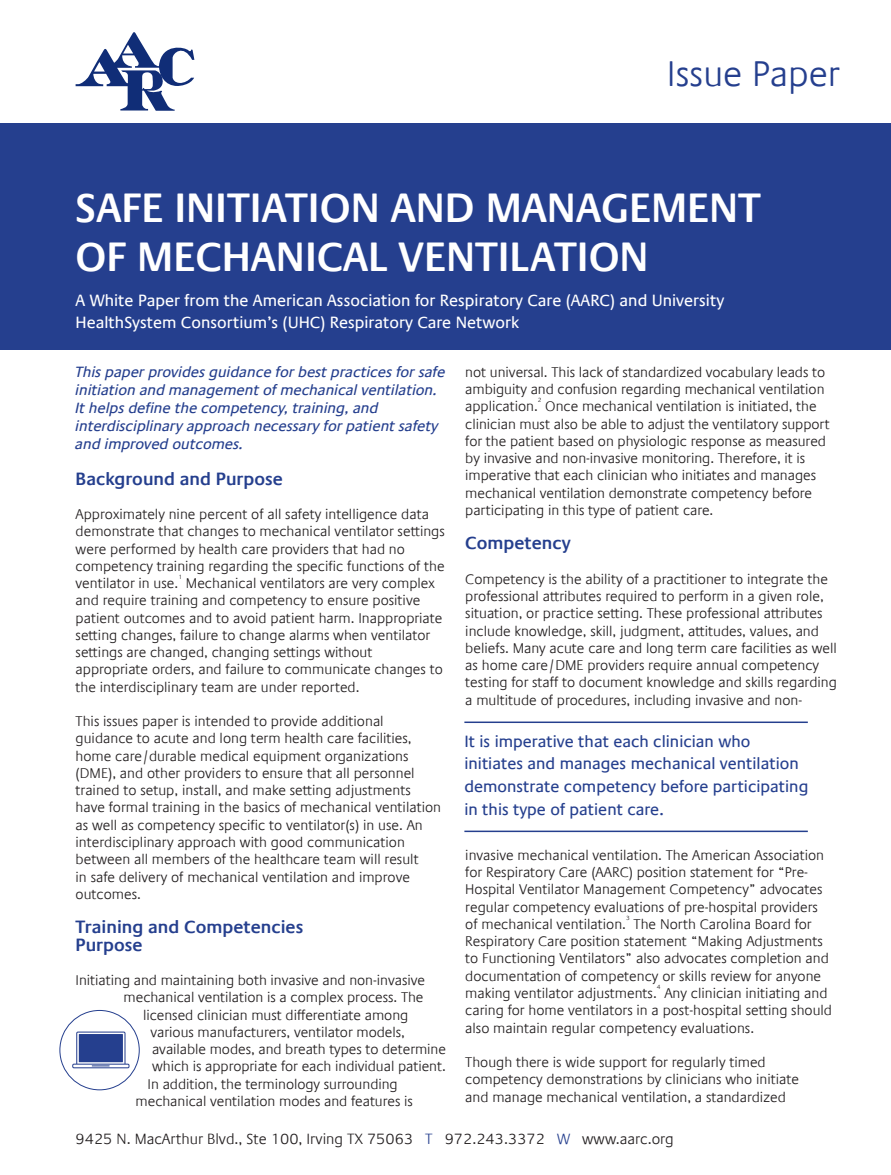
<style>
.page{position:relative;width:891px;height:1175px;background:#fff}
.page>*{position:absolute;margin:0;border:0;box-sizing:border-box;transform-origin:0 0}
.t1{font:600 41.4px/49.7px "Praxis Com";color:#fff}
.t2{font:300 36px "Praxis Com";color:#253f8e}
.List_Paragraph{font:600 18px "Praxis Com";color:#253f8e}
.List_Paragraph-2{font:16.5px/22.5px "Praxis Com";color:#253f8e}
.t3{font:16.5px/22.5px "Praxis Com";color:#fff}
.t4{font:italic 15px/18px "Praxis Com";color:#253f8e}
.t5{font:300 15px "Praxis Com";color:#231f20}
.List_Paragraph-3{font:300 14.25px/17.2px "Praxis Com";color:#231f20}
.List_Paragraph-4{font:300 6.15px "Praxis Com";color:#231f20}
.s1{color:#253f8e}
</style>
<div class="page">
<div style="left:0;top:123px;width:891px;height:227px;background:#253f8e"></div>
<svg style="left:76px;top:32px;width:118px;height:79px"></svg>
<div style="left:59px;top:1010px;width:81px;height:80px;border:1px solid #253f8e;border-radius:50%"></div>
<svg style="left:72px;top:1031px;width:58px;height:37px"></svg>
<hr style="left:464px;top:830px;width:344px;height:2px;background:#253f8e">
<hr style="left:464px;top:721px;width:344px;height:2px;background:#253f8e">
<p class="t2" style="left:667px;top:53px;width:174px">Issue Paper</p>
<p class="t1" style="left:76px;top:183px;width:687px">SAFE INITIATION AND MANAGEMENT<br>OF MECHANICAL VENTILATION</p>
<p class="t3" style="left:76px;top:289px;width:650px">A White Paper from the American Association for Respiratory Care (AARC) and University<br>HealthSystem Consortium’s (UHC) Respiratory Care Network</p>
<p class="t4" style="left:76px;top:363px;width:372px">This paper provides guidance for best practices for safe initiation and management of mechanical ventilation.<br>It helps define the competency, training, and interdisciplinary approach necessary for patient safety and improved outcomes.</p>
<p class="List_Paragraph" style="left:76px;top:468px;width:209px">Background and Purpose</p>
<p class="List_Paragraph-3" style="left:76px;top:506px;width:371px">Approximately nine percent of all safety intelligence data demonstrate that changes to mechanical ventilator settings were performed by health care providers that had no competency training regarding the specific functions of the ventilator in use.</p>
<p class="List_Paragraph-3" style="left:465px;top:363px;width:362px;text-align:justify">not universal. This lack of standardized vocabulary leads to ambiguity and confusion regarding mechanical ventilation application.</p>
<p class="List_Paragraph-4" style="left:538px;top:396px;width:5px">2</p>
<p class="List_Paragraph-3" style="left:465px;top:398px;width:366px;text-indent:80px">Once mechanical ventilation is initiated, the clinician must also be able to adjust the ventilatory support for the patient based on physiologic response as measured by invasive and non-invasive monitoring. Therefore, it is imperative that each clinician who initiates and manages mechanical ventilation demonstrate competency before participating in this type of patient care.</p>
<p class="List_Paragraph" style="left:465px;top:532px;width:107px">Competency</p>
<p class="List_Paragraph-3" style="left:465px;top:570px;width:373px">Competency is the ability of a practitioner to integrate the professional attributes required to perform in a given role, situation, or practice setting. These professional attributes include knowledge, skill, judgment, attitudes, values, and beliefs. Many acute care and long term care facilities as well as home care/DME providers require annual competency testing for staff to document knowledge and skills regarding a multitude of procedures, including invasive and non-</p>
<p class="List_Paragraph-4" style="left:178px;top:573px;width:5px">1</p>
<p class="List_Paragraph-3" style="left:76px;top:575px;width:369px;text-indent:110px">Mechanical ventilators are very complex and require training and competency to ensure positive patient outcomes and to avoid patient harm. Inappropriate setting changes, failure to change alarms when ventilator settings are changed, changing settings without appropriate orders, and failure to communicate changes to the interdisciplinary team are under reported.</p>
<p class="List_Paragraph-3" style="left:76px;top:713px;width:367px">This issues paper is intended to provide additional guidance to acute and long term health care facilities, home care/durable medical equipment organizations (DME), and other providers to ensure that all personnel trained to setup, install, and make setting adjustments have formal training in the basics of mechanical ventilation as well as competency specific to ventilator(s) in use. An interdisciplinary approach with good communication between all members of the healthcare team will result<br>in safe delivery of mechanical ventilation and improve outcomes.</p>
<p class="List_Paragraph" style="left:76px;top:916px;width:229px">Training and Competencies</p>
<p class="List_Paragraph" style="left:76px;top:933px;width:68px">Purpose</p>
<p class="List_Paragraph-3" style="left:76px;top:971px;width:351px">Initiating and maintaining both invasive and non-invasive</p>
<p class="List_Paragraph-3" style="left:124px;top:989px;width:301px">mechanical ventilation is a complex process. The</p>
<p class="List_Paragraph-3" style="left:143px;top:1006px;width:267px">licensed clinician must differentiate among</p>
<p class="List_Paragraph-3" style="left:151px;top:1023px;width:256px">various manufacturers, ventilator models,</p>
<p class="List_Paragraph-3" style="left:152px;top:1040px;width:295px">available modes, and breath types to determine</p>
<p class="List_Paragraph-3" style="left:152px;top:1058px;width:296px">which is appropriate for each individual patient.</p>
<p class="List_Paragraph-3" style="left:148px;top:1075px;width:252px">In addition, the terminology surrounding</p>
<p class="List_Paragraph-3" style="left:136px;top:1092px;width:279px">mechanical ventilation modes and features is</p>
<p class="List_Paragraph-2" style="left:464px;top:730px;width:346px">It is imperative that each clinician who initiates and manages mechanical ventilation demonstrate competency before participating in this type of patient care.</p>
<p class="List_Paragraph-3" style="left:465px;top:846px;width:360px">invasive mechanical ventilation. The American Association for Respiratory Care (AARC) position statement for “Pre-Hospital Ventilator Management Competency” advocates regular competency evaluations of pre-hospital providers of mechanical ventilation.</p>
<p class="List_Paragraph-4" style="left:626px;top:914px;width:5px">3</p>
<p class="List_Paragraph-3" style="left:465px;top:915px;width:365px;text-indent:168px">The North Carolina Board for Respiratory Care position statement “Making Adjustments to Functioning Ventilators” also advocates completion and documentation of competency or skills review for anyone making ventilator adjustments.</p>
<p class="List_Paragraph-4" style="left:657px;top:983px;width:5px">4</p>
<p class="List_Paragraph-3" style="left:465px;top:984px;width:368px;text-indent:199px">Any clinician initiating and caring for home ventilators in a post-hospital setting should also maintain regular competency evaluations.</p>
<p class="List_Paragraph-3" style="left:465px;top:1053px;width:335px">Though there is wide support for regularly timed competency demonstrations by clinicians who initiate and manage mechanical ventilation, a standardized</p>
<p class="t5" style="left:76px;top:1130px;width:600px">9425 N. MacArthur Blvd., Ste 100, Irving TX 75063 <span class="s1">T</span> 972.243.3372 <span class="s1">W</span> www.aarc.org</p>
</div>
